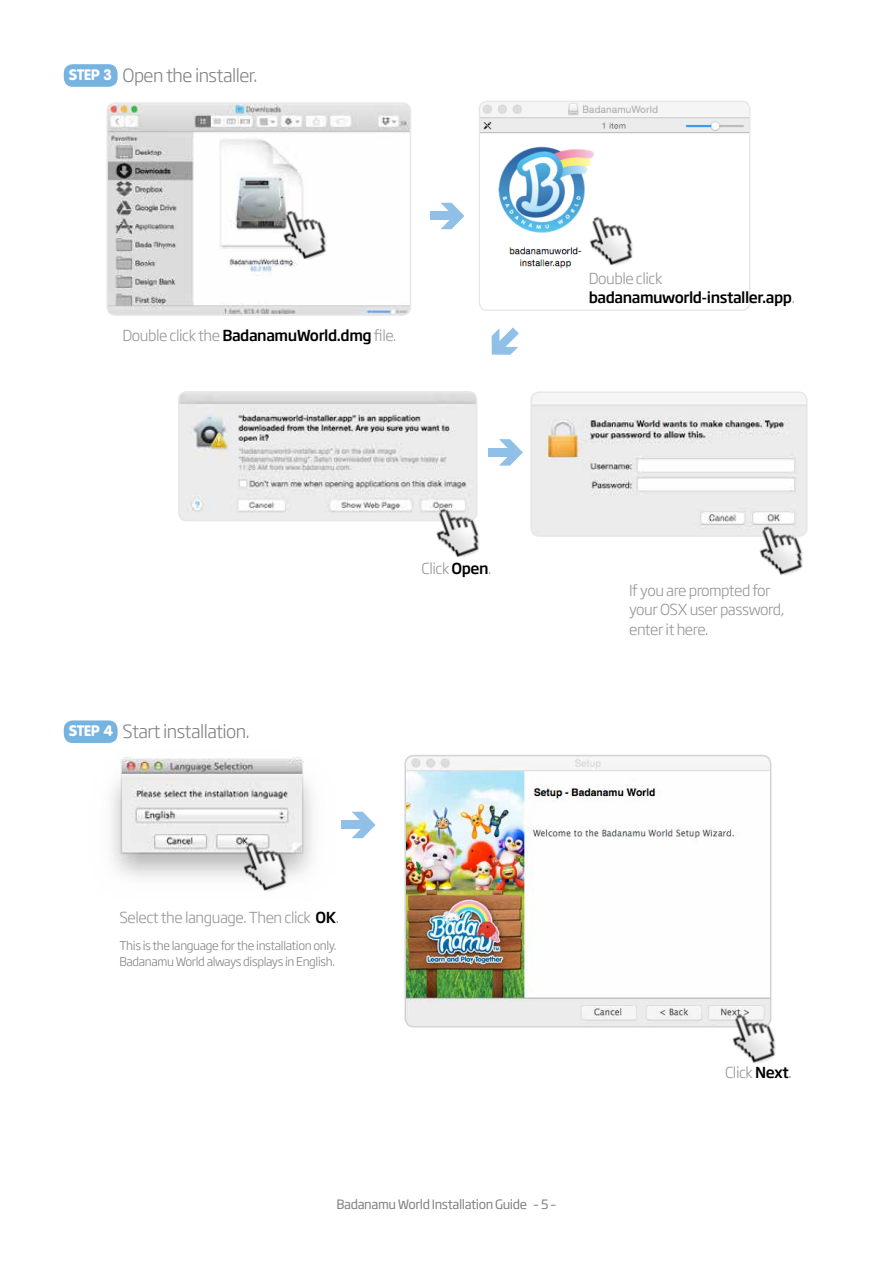
<style>
.page{position:relative;width:893px;height:1263px;background:#fff}
.page>*{position:absolute;margin:0;border:0;box-sizing:border-box;transform-origin:0 0}
.t1{font:300 18px "Soho Gothic Pro";letter-spacing:-.03em;color:#808285}
.t2{font:300 15px/19.8px "Soho Gothic Pro";letter-spacing:-.03em;color:#939598}
.t3{font:500 15px/19.8px "Soho Gothic Pro";letter-spacing:-.03em;color:#000}
.t4{font:12.75px "Soho Gothic Pro";letter-spacing:-.03em;color:#808285}
.t5{font:300 12px/16.8px "Soho Gothic Pro";letter-spacing:-.03em;color:#808285}
.s1{font-family:"VAG Rounded Std";font-weight:900;font-size:15px;color:#fff}
.s2{font-weight:500;color:#000}
.s3{font-weight:300;color:#939598}
.s4{color:#808285}
</style>
<div class="page">
<img style="left:109px;top:105px;width:299px;height:208px">
<div style="left:106px;top:102px;width:305px;height:214px;border:2px solid #e6e7e8;border-radius:8px"></div>
<img style="left:479px;top:101px;width:271px;height:208px">
<div style="left:479px;top:101px;width:271px;height:210px;border:1px solid #e6e7e8;border-radius:8px"></div>
<div style="left:64px;top:64px;width:54px;height:23px;background:#77b3e1;border-radius:9px"></div>
<div style="left:430px;top:212px;width:25px;height:8px;background:#90c0e7"></div>
<svg style="left:440px;top:203px;width:24px;height:26px"></svg>
<div style="left:489px;top:448px;width:24px;height:9px;background:#90c0e7"></div>
<svg style="left:499px;top:439px;width:24px;height:27px"></svg>
<svg style="left:492px;top:327px;width:27px;height:28px"></svg>
<img style="left:262px;top:195px;width:84px;height:76px">
<img style="left:568px;top:201px;width:85px;height:76px">
<img style="left:181px;top:394px;width:293px;height:127px">
<div style="left:178px;top:391px;width:299px;height:130px;border:2px solid #e6e7e8;border-radius:8px"></div>
<img style="left:415px;top:493px;width:64px;height:64px">
<img style="left:533px;top:394px;width:272px;height:140px">
<div style="left:530px;top:391px;width:278px;height:146px;border:2px solid #e6e7e8;border-radius:8px"></div>
<img style="left:738px;top:511px;width:70px;height:64px">
<img style="left:407px;top:755px;width:364px;height:272px">
<div style="left:404px;top:755px;width:367px;height:272px;border:2px solid #d1d3d4;border-radius:9px"></div>
<img style="left:111px;top:757px;width:202px;height:121px">
<div style="left:64px;top:720px;width:54px;height:23px;background:#77b3e1;border-radius:9px"></div>
<div style="left:341px;top:821px;width:25px;height:8px;background:#90c0e7"></div>
<svg style="left:352px;top:812px;width:24px;height:26px"></svg>
<img style="left:222px;top:827px;width:84px;height:64px">
<img style="left:711px;top:999px;width:65px;height:64px">
<p class="t1" style="left:69px;top:61px;width:190px"><span class="s1">STEP 3</span> Open the installer.</p>
<p class="t2" style="left:122px;top:325px;width:276px">Double click the <span class="s2">BadanamuWorld.dmg</span> file.</p>
<p class="t3" style="left:589px;top:267px;width:208px"><span class="s3">Double click </span>badanamuworld-installer.app<span class="s3">.</span></p>
<p class="t1" style="left:69px;top:718px;width:182px"><span class="s1">STEP 4</span> Start installation.</p>
<p class="t2" style="left:119px;top:906px;width:221px">Select the language. Then click <span class="s2">OK</span><span class="s4">.</span></p>
<p class="t5" style="left:119px;top:936px;width:219px">This is the language for the installation only.<br>Badanamu World always displays in English.</p>
<p class="t2" style="left:422px;top:558px;width:71px">Click <span class="s2">Open</span>.</p>
<p class="t4" style="left:336px;top:1194px;width:222px">Badanamu World Installation Guide – 5 –</p>
<p class="t2" style="left:629px;top:579px;width:157px">If you are prompted for your OSX user password, enter it here.</p>
<p class="t2" style="left:725px;top:1061px;width:68px">Click <span class="s2">Next</span><span class="s4">.</span></p>
</div>
